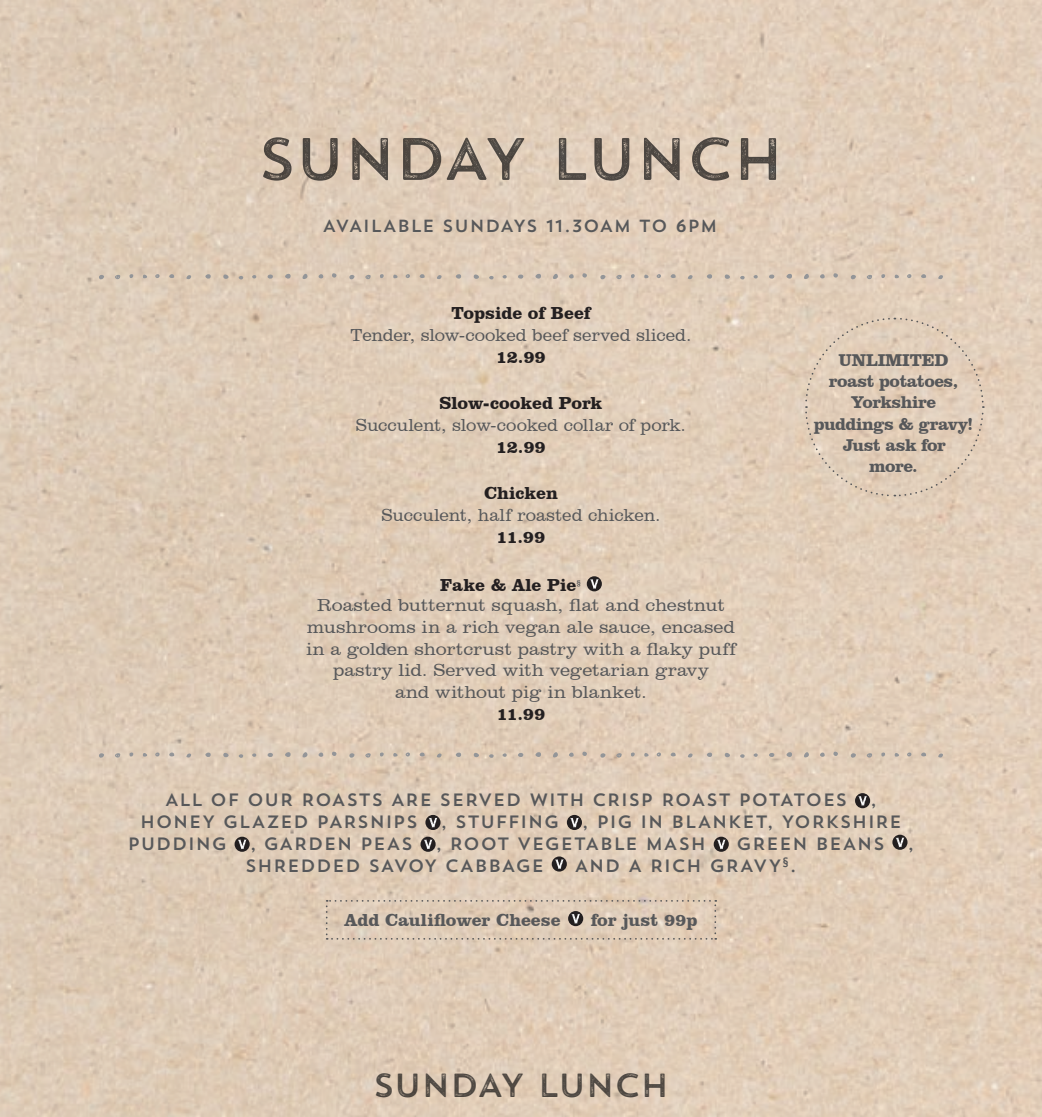
<style>
.page{position:relative;width:1042px;height:1117px;background:#fff}
.page>*{position:absolute;margin:0;border:0;box-sizing:border-box;transform-origin:0 0}
.t1{font:59.5px "Trend Rh Sans One";letter-spacing:-.04em;color:#57585a}
.t2{font:33.25px "Trend Rh Sans One";letter-spacing:-.035em;color:#57585a}
.t3{font:17.85px "Trend Sans One";letter-spacing:.01em;color:#57585a}
.t4{font:300 17.85px/21.7px "Clarendon BT";color:#57585a;text-align:center;scale:1.06 1}
.t5{font:300 17.85px "Clarendon BT";color:#57585a}
.t6{font:700 17.85px "Clarendon BT";letter-spacing:-.005em;color:#231f20}
.t7{font:700 17.85px "Clarendon BT";color:#57585a}
.t8{font:700 17.5px/21px "Clarendon BT";letter-spacing:-.03em;color:#57585a;text-align:center}
.t9{font:17.5px "Trend Sans One";letter-spacing:.01em;color:#57585a}
.t10{font:700 7.17px "Clarendon BT";color:#57585a}
</style>
<div class="page">
<img style="left:0;top:0;width:1042px;height:1116px">
<svg style="left:489px;top:275px;width:4px;height:5px"></svg>
<svg style="left:437px;top:274px;width:4px;height:5px"></svg>
<svg style="left:365px;top:274px;width:6px;height:6px"></svg>
<svg style="left:473px;top:271px;width:9px;height:8px"></svg>
<svg style="left:569px;top:273px;width:5px;height:6px"></svg>
<svg style="left:502px;top:274px;width:5px;height:5px"></svg>
<svg style="left:393px;top:271px;width:17px;height:8px"></svg>
<svg style="left:580px;top:273px;width:7px;height:7px"></svg>
<svg style="left:349px;top:274px;width:5px;height:6px"></svg>
<svg style="left:549px;top:269px;width:9px;height:12px"></svg>
<svg style="left:518px;top:273px;width:5px;height:7px"></svg>
<svg style="left:456px;top:273px;width:5px;height:6px"></svg>
<svg style="left:535px;top:272px;width:7px;height:7px"></svg>
<svg style="left:419px;top:273px;width:6px;height:5px"></svg>
<svg style="left:379px;top:273px;width:5px;height:7px"></svg>
<svg style="left:239px;top:275px;width:4px;height:5px"></svg>
<svg style="left:186px;top:274px;width:5px;height:5px"></svg>
<svg style="left:115px;top:274px;width:6px;height:6px"></svg>
<svg style="left:223px;top:271px;width:9px;height:8px"></svg>
<svg style="left:318px;top:273px;width:5px;height:6px"></svg>
<svg style="left:252px;top:274px;width:4px;height:5px"></svg>
<svg style="left:142px;top:271px;width:18px;height:8px"></svg>
<svg style="left:330px;top:273px;width:6px;height:7px"></svg>
<svg style="left:99px;top:274px;width:5px;height:6px"></svg>
<svg style="left:299px;top:269px;width:9px;height:12px"></svg>
<svg style="left:267px;top:273px;width:6px;height:7px"></svg>
<svg style="left:205px;top:273px;width:6px;height:6px"></svg>
<svg style="left:285px;top:272px;width:6px;height:7px"></svg>
<svg style="left:169px;top:273px;width:6px;height:5px"></svg>
<svg style="left:129px;top:273px;width:5px;height:7px"></svg>
<svg style="left:938px;top:274px;width:5px;height:5px"></svg>
<svg style="left:866px;top:274px;width:6px;height:6px"></svg>
<svg style="left:894px;top:271px;width:17px;height:8px"></svg>
<svg style="left:851px;top:274px;width:5px;height:6px"></svg>
<svg style="left:921px;top:273px;width:6px;height:5px"></svg>
<svg style="left:880px;top:273px;width:5px;height:7px"></svg>
<svg style="left:740px;top:275px;width:4px;height:5px"></svg>
<svg style="left:688px;top:274px;width:4px;height:5px"></svg>
<svg style="left:616px;top:274px;width:6px;height:6px"></svg>
<svg style="left:724px;top:271px;width:9px;height:8px"></svg>
<svg style="left:820px;top:273px;width:5px;height:6px"></svg>
<svg style="left:753px;top:274px;width:5px;height:5px"></svg>
<svg style="left:644px;top:271px;width:17px;height:8px"></svg>
<svg style="left:831px;top:273px;width:7px;height:7px"></svg>
<svg style="left:600px;top:274px;width:5px;height:6px"></svg>
<svg style="left:800px;top:269px;width:9px;height:12px"></svg>
<svg style="left:768px;top:273px;width:6px;height:7px"></svg>
<svg style="left:707px;top:273px;width:5px;height:6px"></svg>
<svg style="left:786px;top:272px;width:6px;height:7px"></svg>
<svg style="left:670px;top:273px;width:6px;height:5px"></svg>
<svg style="left:630px;top:273px;width:5px;height:7px"></svg>
<svg style="left:489px;top:753px;width:4px;height:5px"></svg>
<svg style="left:437px;top:752px;width:4px;height:5px"></svg>
<svg style="left:365px;top:752px;width:6px;height:6px"></svg>
<svg style="left:473px;top:749px;width:9px;height:8px"></svg>
<svg style="left:569px;top:751px;width:5px;height:6px"></svg>
<svg style="left:502px;top:752px;width:5px;height:5px"></svg>
<svg style="left:393px;top:749px;width:17px;height:8px"></svg>
<svg style="left:580px;top:751px;width:7px;height:7px"></svg>
<svg style="left:349px;top:752px;width:5px;height:6px"></svg>
<svg style="left:549px;top:747px;width:9px;height:12px"></svg>
<svg style="left:518px;top:751px;width:5px;height:7px"></svg>
<svg style="left:456px;top:751px;width:5px;height:6px"></svg>
<svg style="left:535px;top:750px;width:7px;height:7px"></svg>
<svg style="left:419px;top:751px;width:6px;height:5px"></svg>
<svg style="left:379px;top:751px;width:5px;height:7px"></svg>
<svg style="left:239px;top:753px;width:4px;height:5px"></svg>
<svg style="left:186px;top:752px;width:5px;height:5px"></svg>
<svg style="left:115px;top:752px;width:6px;height:6px"></svg>
<svg style="left:223px;top:749px;width:9px;height:8px"></svg>
<svg style="left:318px;top:751px;width:5px;height:6px"></svg>
<svg style="left:252px;top:752px;width:4px;height:5px"></svg>
<svg style="left:142px;top:749px;width:18px;height:8px"></svg>
<svg style="left:330px;top:751px;width:6px;height:7px"></svg>
<svg style="left:99px;top:752px;width:5px;height:6px"></svg>
<svg style="left:299px;top:747px;width:9px;height:12px"></svg>
<svg style="left:267px;top:751px;width:6px;height:7px"></svg>
<svg style="left:205px;top:751px;width:6px;height:6px"></svg>
<svg style="left:285px;top:750px;width:6px;height:7px"></svg>
<svg style="left:169px;top:751px;width:6px;height:5px"></svg>
<svg style="left:129px;top:751px;width:5px;height:7px"></svg>
<svg style="left:938px;top:752px;width:5px;height:5px"></svg>
<svg style="left:866px;top:752px;width:6px;height:6px"></svg>
<svg style="left:894px;top:749px;width:17px;height:8px"></svg>
<svg style="left:851px;top:752px;width:5px;height:6px"></svg>
<svg style="left:921px;top:751px;width:6px;height:5px"></svg>
<svg style="left:880px;top:751px;width:5px;height:7px"></svg>
<svg style="left:740px;top:753px;width:4px;height:5px"></svg>
<svg style="left:688px;top:752px;width:4px;height:5px"></svg>
<svg style="left:616px;top:752px;width:6px;height:6px"></svg>
<svg style="left:724px;top:749px;width:9px;height:8px"></svg>
<svg style="left:820px;top:751px;width:5px;height:6px"></svg>
<svg style="left:753px;top:752px;width:5px;height:5px"></svg>
<svg style="left:644px;top:749px;width:17px;height:8px"></svg>
<svg style="left:831px;top:751px;width:7px;height:7px"></svg>
<svg style="left:600px;top:752px;width:5px;height:6px"></svg>
<svg style="left:800px;top:747px;width:9px;height:12px"></svg>
<svg style="left:768px;top:751px;width:6px;height:7px"></svg>
<svg style="left:707px;top:751px;width:5px;height:6px"></svg>
<svg style="left:786px;top:750px;width:6px;height:7px"></svg>
<svg style="left:670px;top:751px;width:6px;height:5px"></svg>
<svg style="left:630px;top:751px;width:5px;height:7px"></svg>
<svg style="left:587px;top:576px;width:15px;height:15px"></svg>
<svg style="left:590px;top:578px;width:8px;height:10px"></svg>
<svg style="left:855px;top:792px;width:15px;height:16px"></svg>
<svg style="left:858px;top:795px;width:8px;height:10px"></svg>
<svg style="left:425px;top:814px;width:15px;height:15px"></svg>
<svg style="left:429px;top:817px;width:8px;height:10px"></svg>
<svg style="left:567px;top:814px;width:15px;height:15px"></svg>
<svg style="left:570px;top:817px;width:8px;height:10px"></svg>
<svg style="left:234px;top:836px;width:16px;height:15px"></svg>
<svg style="left:238px;top:839px;width:8px;height:10px"></svg>
<svg style="left:420px;top:836px;width:16px;height:15px"></svg>
<svg style="left:424px;top:839px;width:8px;height:10px"></svg>
<svg style="left:713px;top:836px;width:16px;height:15px"></svg>
<svg style="left:717px;top:839px;width:8px;height:10px"></svg>
<svg style="left:892px;top:834px;width:15px;height:15px"></svg>
<svg style="left:895px;top:837px;width:9px;height:10px"></svg>
<svg style="left:552px;top:856px;width:15px;height:15px"></svg>
<svg style="left:555px;top:858px;width:8px;height:10px"></svg>
<svg style="left:326px;top:899px;width:390px;height:40px;background:#dbc8b4"></svg>
<svg style="left:804px;top:317px;width:180px;height:180px;background:#e0cdb8"></svg>
<h1 class="t1" style="left:257px;top:121px;width:529px">SUNDAY LUNCH</h1>
<p class="t9" style="left:322px;top:215px;width:397px">AVAILABLE SUNDAYS 11.30AM TO 6PM</p>
<p class="t6" style="left:451px;top:302px;width:141px">Topside of Beef</p>
<p class="t5" style="left:350px;top:324px;width:342px">Tender, slow-cooked beef served sliced.</p>
<p class="t6" style="left:496px;top:345px;width:51px">12.99</p>
<p class="t6" style="left:439px;top:392px;width:165px">Slow-cooked Pork</p>
<p class="t5" style="left:356px;top:414px;width:332px">Succulent, slow-cooked collar of pork.</p>
<p class="t6" style="left:496px;top:435px;width:51px">12.99</p>
<p class="t6" style="left:484px;top:482px;width:75px">Chicken</p>
<p class="t5" style="left:381px;top:504px;width:281px">Succulent, half roasted chicken.</p>
<p class="t6" style="left:496px;top:525px;width:50px">11.99</p>
<p class="t6" style="left:440px;top:574px;width:138px">Fake &amp; Ale Pie</p>
<p class="t10" style="left:576px;top:578px;width:6px">§</p>
<p class="t4" style="left:306px;top:593px;width:407px">Roasted butternut squash, flat and chestnut mushrooms in a rich vegan ale sauce, encased in a golden shortcrust pastry with a flaky puff pastry lid. Served with vegetarian gravy<br>and without pig in blanket.</p>
<p class="t6" style="left:496px;top:702px;width:50px">11.99</p>
<p class="t8" style="left:814px;top:349px;width:161px">UNLIMITED roast potatoes,<br>Yorkshire puddings &amp; gravy!<br>Just ask for<br>more.</p>
<p class="t3" style="left:165px;top:788px;width:684px">ALL OF OUR ROASTS ARE SERVED WITH CRISP ROAST POTATOES</p>
<p class="t3" style="left:870px;top:788px;width:9px">,</p>
<p class="t3" style="left:140px;top:810px;width:279px">HONEY GLAZED PARSNIPS</p>
<p class="t3" style="left:440px;top:810px;width:120px">, STUFFING</p>
<p class="t3" style="left:582px;top:810px;width:322px">, PIG IN BLANKET, YORKSHIRE</p>
<p class="t3" style="left:127px;top:831px;width:101px">PUDDING</p>
<p class="t3" style="left:250px;top:831px;width:165px">, GARDEN PEAS</p>
<p class="t3" style="left:436px;top:831px;width:272px">, ROOT VEGETABLE MASH</p>
<p class="t3" style="left:736px;top:831px;width:150px">GREEN BEANS</p>
<p class="t3" style="left:907px;top:831px;width:9px">,</p>
<p class="t3" style="left:245px;top:853px;width:300px">SHREDDED SAVOY CABBAGE</p>
<p class="t3" style="left:574px;top:853px;width:224px">AND A RICH GRAVY<sup>§</sup>.</p>
<p class="t7" style="left:344px;top:908px;width:218px">Add Cauliflower Cheese</p>
<p class="t7" style="left:591px;top:908px;width:108px">for just 99p</p>
<h2 class="t2" style="left:372px;top:1063px;width:299px">SUNDAY LUNCH</h2>
</div>
